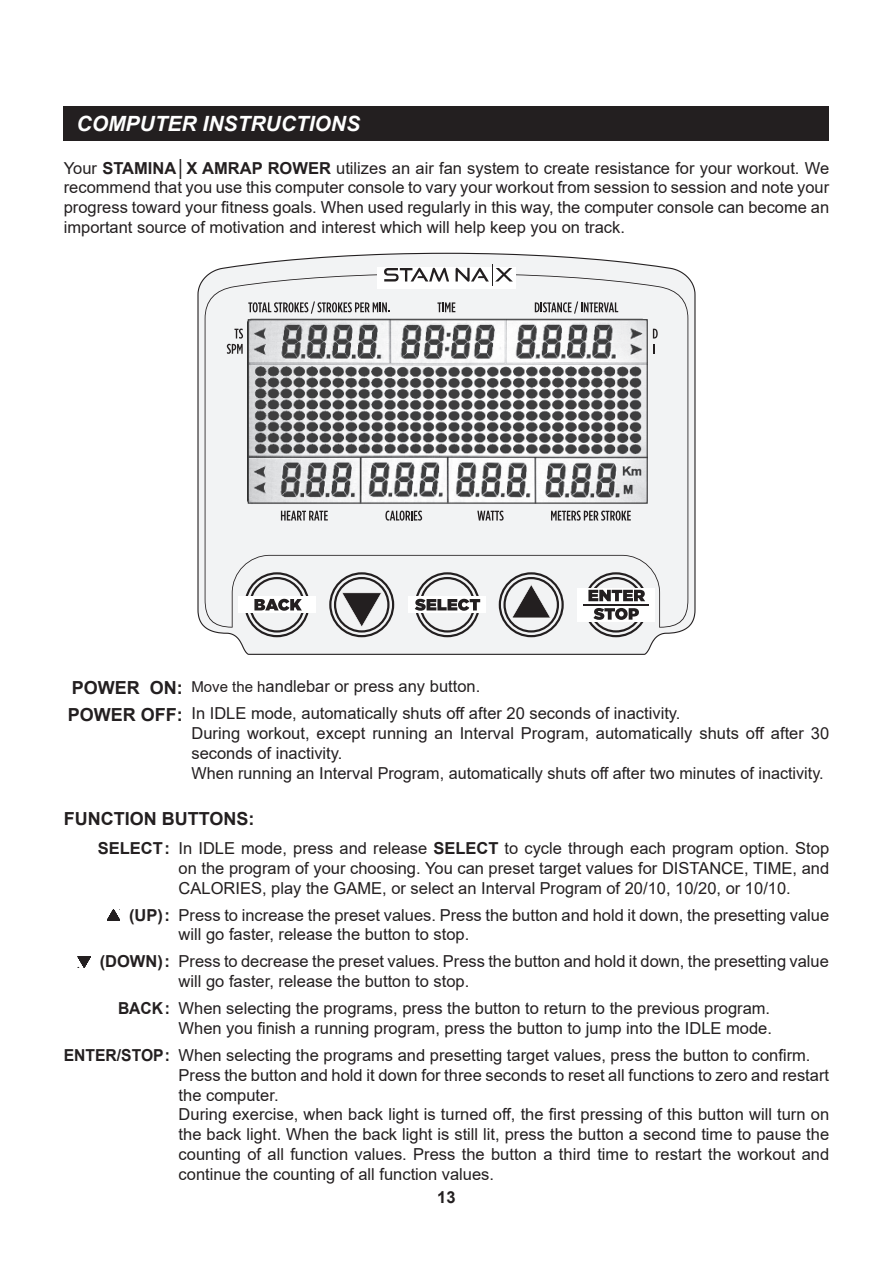
<style>
.page{position:relative;width:893px;height:1263px;background:#fff}
.page>*{position:absolute;margin:0;border:0;box-sizing:border-box;transform-origin:0 0}
.t1{font:italic 700 21px "Arial";color:#fff}
.t2{font:700 18px/27px "Arial";color:#231f20}
.t3{font:16.5px/19.8px "Arial";color:#231f20}
.t4{font:700 16.5px "Arial";color:#231f20}
.t5{font:700 16.5px "Arial";color:#231f20;scale:.95 1}
.s1{font-weight:700}
.s2{font-size:15px}
</style>
<div class="page">
<div style="left:64px;top:106px;width:765px;height:34px;background:#231f20"></div>
<svg style="left:107px;top:909px;width:13px;height:12px"></svg>
<svg style="left:78px;top:956px;width:13px;height:12px"></svg>
<svg style="left:197px;top:252px;width:499px;height:403px;fill:#f2f3f4"></svg>
<svg style="left:499px;top:628px;width:65px;height:9px"></svg>
<svg style="left:329px;top:628px;width:65px;height:9px"></svg>
<svg style="left:205px;top:273px;width:483px;height:355px;fill:#f2f3f4"></svg>
<img style="left:250px;top:321px;width:396px;height:181px">
<div style="left:248px;top:319px;width:400px;height:185px;border:1px solid #3e3e3f"></div>
<hr style="left:583px;top:604px;width:66px;height:1px;background:#231f20">
<svg style="left:653px;top:329px;width:5px;height:9px"></svg>
<div style="left:377px;top:267px;width:139px;height:21px;background:#fff"></div>
<svg style="left:384px;top:264px;width:129px;height:21px"></svg>
<svg style="left:248px;top:301px;width:142px;height:13px"></svg>
<svg style="left:244px;top:572px;width:65px;height:65px"></svg>
<svg style="left:415px;top:572px;width:65px;height:65px"></svg>
<svg style="left:583px;top:572px;width:65px;height:65px"></svg>
<svg style="left:281px;top:511px;width:47px;height:9px"></svg>
<svg style="left:385px;top:511px;width:37px;height:10px"></svg>
<svg style="left:477px;top:511px;width:27px;height:10px"></svg>
<svg style="left:551px;top:511px;width:80px;height:10px"></svg>
<svg style="left:227px;top:329px;width:16px;height:25px"></svg>
<svg style="left:437px;top:302px;width:18px;height:10px"></svg>
<svg style="left:535px;top:301px;width:83px;height:13px"></svg>
<p class="t1" style="left:77px;top:109px;width:285px">COMPUTER INSTRUCTIONS</p>
<p class="t3" style="left:64px;top:158px;width:767px;text-align:justify">Your <span class="s1">STAMINA│X AMRAP ROWER</span> utilizes an air fan system to create resistance for your workout. We recommend that you use this computer console to vary your workout from session to session and note your progress toward your fitness goals. When used regularly in this way, the computer console can become an important source of motivation and interest which will help keep you on track.</p>
<p class="t2" style="left:68px;top:674px;width:117px">POWER ON:<br>POWER OFF:</p>
<p class="t3" style="left:191px;top:673px;width:491px;line-height:27px"><span class="s2">Move the h</span>andlebar or press any button.<br>In IDLE mode, automatically shuts off after 20 seconds of inactivity.</p>
<p class="t3" style="left:191px;top:723px;width:639px">During workout, except running an Interval Program, automatically shuts off after 30 seconds of inactivity.<br>When running an Interval Program, automatically shuts off after two minutes of inactivity.</p>
<p class="t2" style="left:64px;top:806px;width:192px">FUNCTION BUTTONS:</p>
<p class="t4" style="left:98px;top:836px;width:74px">SELECT:</p>
<p class="t3" style="left:179px;top:838px;width:652px;text-align:justify">In IDLE mode, press and release <span class="s1">SELECT</span> to cycle through each program option. Stop on the program of your choosing. You can preset target values for DISTANCE, TIME, and CALORIES, play the GAME, or select an Interval Program of 20/10, 10/20, or 10/10.</p>
<p class="t3" style="left:179px;top:905px;width:652px">Press to increase the preset values. Press the button and hold it down, the presetting value will go faster, release the button to stop.</p>
<p class="t3" style="left:179px;top:951px;width:652px">Press to decrease the preset values. Press the button and hold it down, the presetting value will go faster, release the button to stop.</p>
<p class="t3" style="left:179px;top:998px;width:595px">When selecting the programs, press the button to return to the previous program.<br>When you finish a running program, press the button to jump into the IDLE mode.</p>
<p class="t3" style="left:179px;top:1045px;width:652px">When selecting the programs and presetting target values, press the button to confirm.<br>Press the button and hold it down for three seconds to reset all functions to zero and restart the computer.<br>During exercise, when back light is turned off, the first pressing of this button will turn on the back light. When the back light is still lit, press the button a second time to pause the counting of all function values. Press the button a third time to restart the workout and continue the counting of all function values.</p>
<p class="t4" style="left:129px;top:903px;width:43px">(UP):</p>
<p class="t4" style="left:100px;top:950px;width:72px">(DOWN):</p>
<p class="t5" style="left:118px;top:997px;width:56px">BACK:</p>
<p class="t5" style="left:64px;top:1043px;width:113px">ENTER/STOP:</p>
<p class="t4" style="left:437px;top:1185px;width:20px">13</p>
</div>
